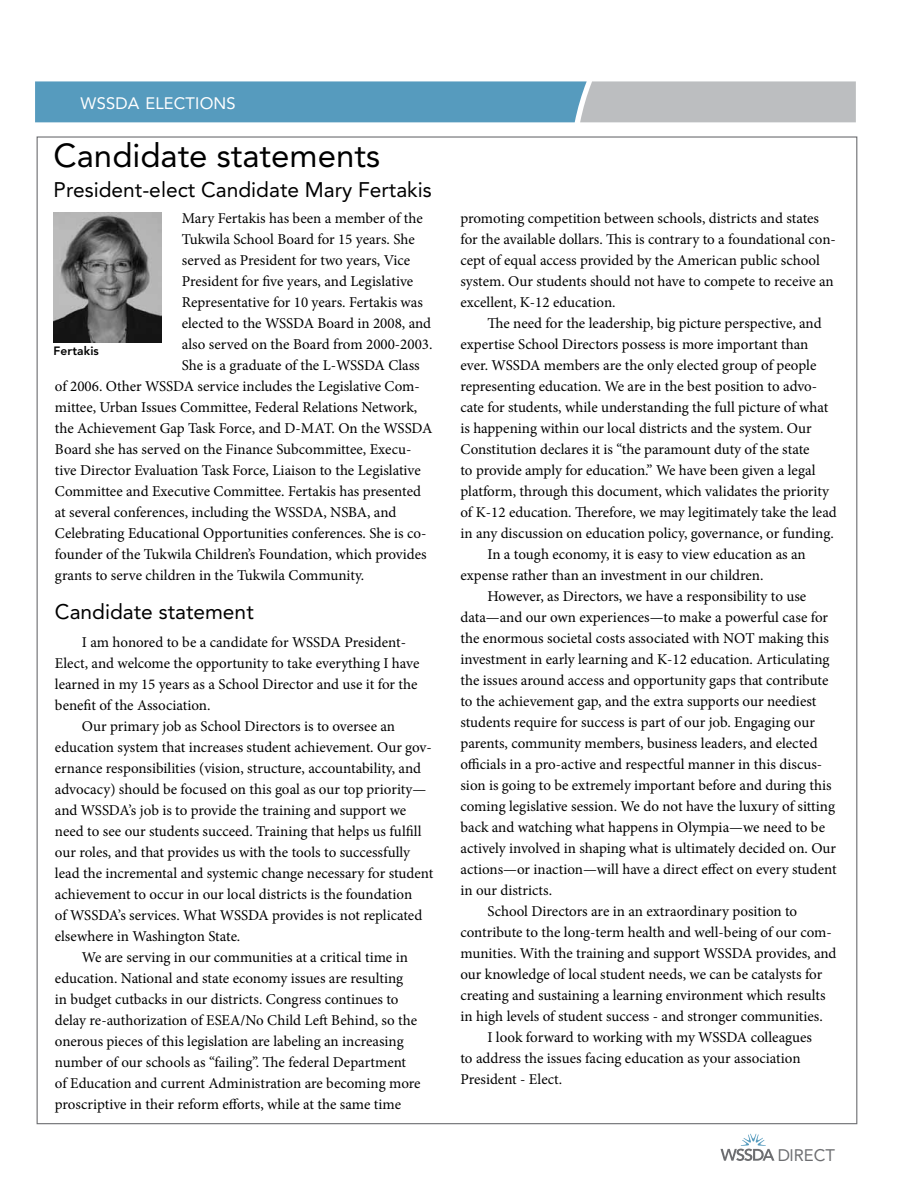
<style>
.page{position:relative;width:918px;height:1188px;background:#fff}
.page>*{position:absolute;margin:0;border:0;box-sizing:border-box;transform-origin:0 0}
.t1{font:33px "Avenir LT Std";color:#000}
.t2{font:21px "Avenir LT Std";color:#000}
.t3{font:16.65px "Avenir LT Std";color:#6d6e71}
.t4{font:16.5px "Avenir LT Std";letter-spacing:.01em;color:#fff}
.t5{font:15px/21px "Minion Pro";color:#000}
.t6{font:800 12px "Avenir LT Std";letter-spacing:.01em;color:#000}
</style>
<div class="page">
<svg style="left:721px;top:1134px;width:54px;height:27px"></svg>
<svg style="left:35px;top:81px;width:821px;height:41px"></svg>
<img style="left:54px;top:213px;width:108px;height:129px">
<p class="t4" style="left:81px;top:93px;width:126px">WSSDA Elections</p>
<h1 class="t1" style="left:54px;top:136px;width:328px">Candidate statements</h1>
<h2 class="t2" style="left:54px;top:178px;width:380px">President-elect Candidate Mary Fertakis</h2>
<p class="t5" style="left:182px;top:208px;width:243px">Mary Fertakis has been a member of the</p>
<p class="t5" style="left:182px;top:229px;width:234px">Tukwila School Board for 15 years. She</p>
<p class="t5" style="left:182px;top:250px;width:230px">served as President for two years, Vice</p>
<p class="t5" style="left:182px;top:271px;width:233px">President for five years, and Legislative</p>
<p class="t5" style="left:182px;top:292px;width:243px">Representative for 10 years. Fertakis was</p>
<p class="t5" style="left:182px;top:313px;width:251px">elected to the WSSDA Board in 2008, and</p>
<p class="t5" style="left:182px;top:334px;width:252px">also served on the Board from 2000-2003.</p>
<p class="t5" style="left:182px;top:355px;width:239px">She is a graduate of the L-WSSDA Class</p>
<p class="t5" style="left:55px;top:376px;width:366px">of 2006. Other WSSDA service includes the Legislative Com-</p>
<p class="t5" style="left:55px;top:397px;width:364px">mittee, Urban Issues Committee, Federal Relations Network,</p>
<p class="t5" style="left:55px;top:418px;width:379px">the Achievement Gap Task Force, and D-MAT. On the WSSDA</p>
<p class="t5" style="left:55px;top:439px;width:358px">Board she has served on the Finance Subcommittee, Execu-</p>
<p class="t5" style="left:55px;top:460px;width:367px">tive Director Evaluation Task Force, Liaison to the Legislative</p>
<p class="t5" style="left:55px;top:481px;width:368px">Committee and Executive Committee. Fertakis has presented</p>
<p class="t5" style="left:55px;top:502px;width:343px">at several conferences, including the WSSDA, NSBA, and</p>
<p class="t5" style="left:55px;top:523px;width:373px">Celebrating Educational Opportunities conferences. She is co-</p>
<p class="t5" style="left:55px;top:544px;width:373px">founder of the Tukwila Children’s Foundation, which provides</p>
<p class="t5" style="left:55px;top:565px;width:311px">grants to serve children in the Tukwila Community.</p>
<h2 class="t2" style="left:55px;top:600px;width:200px">Candidate statement</h2>
<p class="t5" style="left:82px;top:632px;width:326px">I am honored to be a candidate for WSSDA President-</p>
<p class="t5" style="left:55px;top:653px;width:366px">Elect, and welcome the opportunity to take everything I have</p>
<p class="t5" style="left:55px;top:674px;width:364px">learned in my 15 years as a School Director and use it for the</p>
<p class="t5" style="left:55px;top:695px;width:157px">benefit of the Association.</p>
<p class="t5" style="left:82px;top:716px;width:315px">Our primary job as School Directors is to oversee an</p>
<p class="t5" style="left:55px;top:737px;width:378px">education system that increases student achievement. Our gov-</p>
<p class="t5" style="left:55px;top:758px;width:368px">ernance responsibilities (vision, structure, accountability, and</p>
<p class="t5" style="left:55px;top:779px;width:373px">advocacy) should be focused on this goal as our top priority—</p>
<p class="t5" style="left:55px;top:800px;width:353px">and WSSDA’s job is to provide the training and support we</p>
<p class="t5" style="left:55px;top:821px;width:368px">need to see our students succeed. Training that helps us fulfill</p>
<p class="t5" style="left:55px;top:842px;width:357px">our roles, and that provides us with the tools to successfully</p>
<p class="t5" style="left:55px;top:863px;width:380px">lead the incremental and systemic change necessary for student</p>
<p class="t5" style="left:55px;top:884px;width:359px">achievement to occur in our local districts is the foundation</p>
<p class="t5" style="left:55px;top:905px;width:369px">of WSSDA’s services. What WSSDA provides is not replicated</p>
<p class="t5" style="left:55px;top:926px;width:187px">elsewhere in Washington State.</p>
<p class="t5" style="left:82px;top:947px;width:328px">We are serving in our communities at a critical time in</p>
<p class="t5" style="left:55px;top:968px;width:350px">education. National and state economy issues are resulting</p>
<p class="t5" style="left:55px;top:989px;width:345px">in budget cutbacks in our districts. Congress continues to</p>
<p class="t5" style="left:55px;top:1010px;width:364px">delay re-authorization of ESEA/No Child Left Behind, so the</p>
<p class="t5" style="left:55px;top:1031px;width:350px">onerous pieces of this legislation are labeling an increasing</p>
<p class="t5" style="left:55px;top:1052px;width:353px">number of our schools as “failing”. The federal Department</p>
<p class="t5" style="left:55px;top:1073px;width:367px">of Education and current Administration are becoming more</p>
<p class="t5" style="left:55px;top:1094px;width:348px">proscriptive in their reform efforts, while at the same time</p>
<p class="t6" style="left:54px;top:343px;width:47px">Fertakis</p>
<p class="t5" style="left:460px;top:208px;width:377px">promoting competition between schools, districts and states for the available dollars. This is contrary to a foundational con&shy;cept of equal access provided by the American public school system. Our students should not have to compete to receive an excellent, K-12 education.</p>
<p class="t5" style="left:487px;top:313px;width:336px">The need for the leadership, big picture perspective, and</p>
<p class="t5" style="left:460px;top:334px;width:349px">expertise School Directors possess is more important than</p>
<p class="t5" style="left:460px;top:355px;width:357px">ever. WSSDA members are the only elected group of people</p>
<p class="t5" style="left:460px;top:376px;width:358px">representing education. We are in the best position to advo-</p>
<p class="t5" style="left:460px;top:397px;width:369px">cate for students, while understanding the full picture of what</p>
<p class="t5" style="left:460px;top:418px;width:353px">is happening within our local districts and the system. Our</p>
<p class="t5" style="left:460px;top:439px;width:351px">Constitution declares it is “the paramount duty of the state</p>
<p class="t5" style="left:460px;top:460px;width:357px">to provide amply for education.” We have been given a legal</p>
<p class="t5" style="left:460px;top:481px;width:370px">platform, through this document, which validates the priority</p>
<p class="t5" style="left:460px;top:502px;width:378px">of K-12 education. Therefore, we may legitimately take the lead</p>
<p class="t5" style="left:460px;top:523px;width:375px">in any discussion on education policy, governance, or funding.</p>
<p class="t5" style="left:487px;top:544px;width:320px">In a tough economy, it is easy to view education as an</p>
<p class="t5" style="left:460px;top:565px;width:305px">expense rather than an investment in our children.</p>
<p class="t5" style="left:487px;top:586px;width:320px">However, as Directors, we have a responsibility to use</p>
<p class="t5" style="left:460px;top:607px;width:369px">data—and our own experiences—to make a powerful case for</p>
<p class="t5" style="left:460px;top:628px;width:370px">the enormous societal costs associated with NOT making this</p>
<p class="t5" style="left:460px;top:649px;width:371px">investment in early learning and K-12 education. Articulating</p>
<p class="t5" style="left:460px;top:670px;width:369px">the issues around access and opportunity gaps that contribute</p>
<p class="t5" style="left:460px;top:691px;width:357px">to the achievement gap, and the extra supports our neediest</p>
<p class="t5" style="left:460px;top:712px;width:356px">students require for success is part of our job. Engaging our</p>
<p class="t5" style="left:460px;top:733px;width:359px">parents, community members, business leaders, and elected</p>
<p class="t5" style="left:460px;top:754px;width:363px">officials in a pro-active and respectful manner in this discus-</p>
<p class="t5" style="left:460px;top:775px;width:373px">sion is going to be extremely important before and during this</p>
<p class="t5" style="left:460px;top:796px;width:376px">coming legislative session. We do not have the luxury of sitting</p>
<p class="t5" style="left:460px;top:817px;width:366px">back and watching what happens in Olympia—we need to be</p>
<p class="t5" style="left:460px;top:838px;width:377px">actively involved in shaping what is ultimately decided on. Our</p>
<p class="t5" style="left:460px;top:859px;width:378px">actions—or inaction—will have a direct effect on every student</p>
<p class="t5" style="left:460px;top:880px;width:93px">in our districts.</p>
<p class="t5" style="left:487px;top:901px;width:311px">School Directors are in an extraordinary position to</p>
<p class="t5" style="left:460px;top:922px;width:373px">contribute to the long-term health and well-being of our com-</p>
<p class="t5" style="left:460px;top:943px;width:378px">munities. With the training and support WSSDA provides, and</p>
<p class="t5" style="left:460px;top:964px;width:363px">our knowledge of local student needs, we can be catalysts for</p>
<p class="t5" style="left:460px;top:985px;width:367px">creating and sustaining a learning environment which results</p>
<p class="t5" style="left:460px;top:1006px;width:364px">in high levels of student success - and stronger communities.</p>
<p class="t5" style="left:487px;top:1027px;width:326px">I look forward to working with my WSSDA colleagues</p>
<p class="t5" style="left:460px;top:1048px;width:342px">to address the issues facing education as your association</p>
<p class="t5" style="left:460px;top:1069px;width:103px">President - Elect.</p>
<p class="t3" style="left:778px;top:1145px;width:59px">DIRECT</p>
</div>
